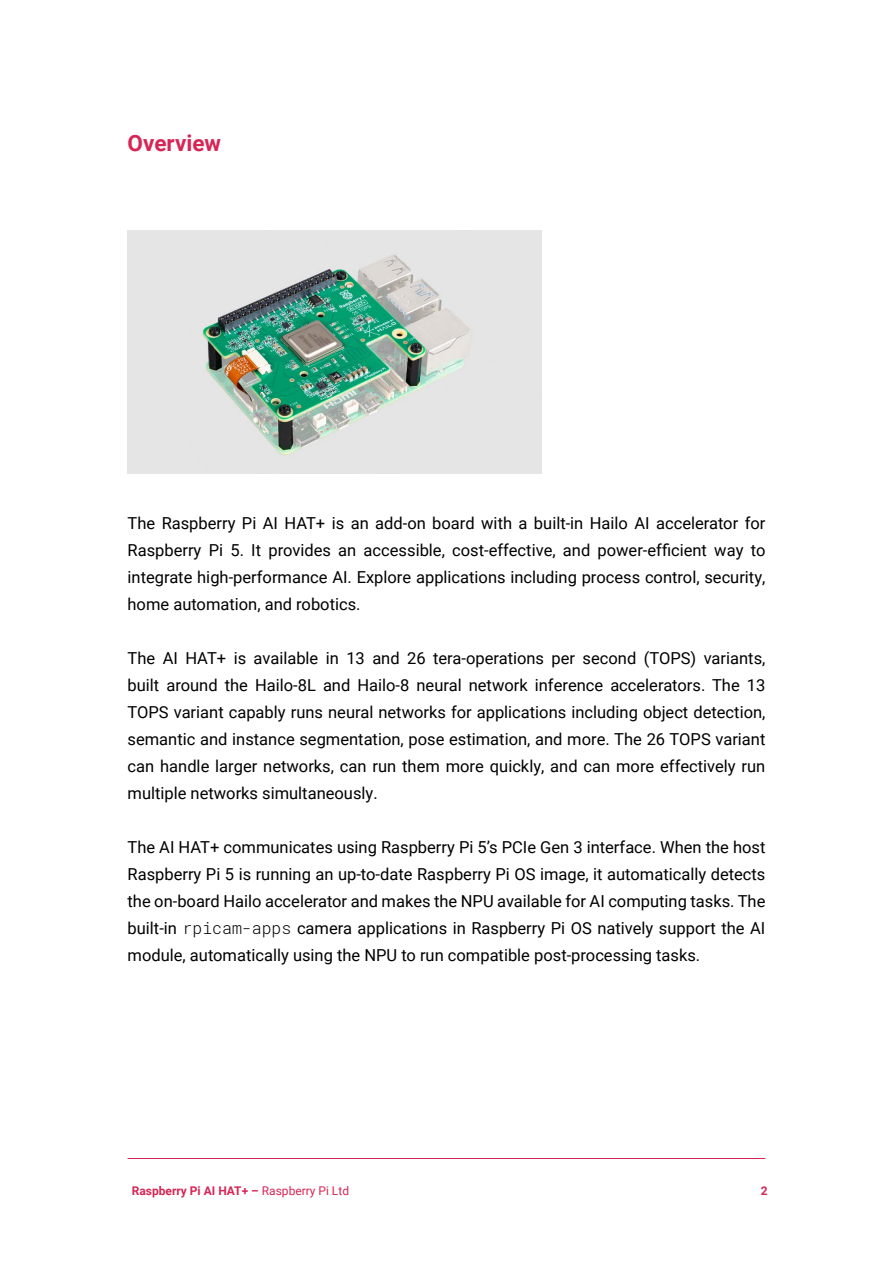
<style>
.page{position:relative;width:893px;height:1263px;background:#fff}
.page>*{position:absolute;margin:0;border:0;box-sizing:border-box;transform-origin:0 0}
.t1{font:700 22.5px "Roboto";color:#d72655}
.t2{font:16.5px/27px "Roboto";color:#000;text-align:justify}
.t3{font:700 12px "Roboto";color:#d72655}
.s1{font-family:"Roboto Mono";font-weight:300}
.s2{font-weight:400}
</style>
<div class="page">
<hr style="left:128px;top:1158px;width:637px;height:1px;background:#d72655">
<img style="left:128px;top:230px;width:413px;height:243px">
<h1 class="t1" style="left:128px;top:127px;width:95px">Overview</h1>
<p class="t2" style="left:128px;top:509px;width:639px">The Raspberry Pi AI HAT+ is an add-on board with a built-in Hailo AI accelerator for Raspberry Pi 5. It provides an accessible, cost-effective, and power-efficient way to integrate high-performance AI. Explore applications including process control, security, home automation, and robotics.</p>
<p class="t2" style="left:128px;top:644px;width:639px">The AI HAT+ is available in 13 and 26 tera-operations per second (TOPS) variants, built around the Hailo-8L and Hailo-8 neural network inference accelerators. The 13<br>TOPS variant capably runs neural networks for applications including object detection, semantic and instance segmentation, pose estimation, and more. The 26 TOPS variant can handle larger networks, can run them more quickly, and can more effectively run multiple networks simultaneously.</p>
<p class="t2" style="left:128px;top:833px;width:639px">The AI HAT+ communicates using Raspberry Pi 5’s PCIe Gen 3 interface. When the host Raspberry Pi 5 is running an up-to-date Raspberry Pi OS image, it automatically detects the on-board Hailo accelerator and makes the NPU available for AI computing tasks. The built-in <span class="s1">rpicam-apps</span> camera applications in Raspberry Pi OS natively support the AI module, automatically using the NPU to run compatible post-processing tasks.</p>
<p class="t3" style="left:132px;top:1182px;width:219px">Raspberry Pi AI HAT+ – <span class="s2">Raspberry Pi Ltd</span></p>
<p class="t3" style="left:761px;top:1182px;width:8px">2</p>
</div>
